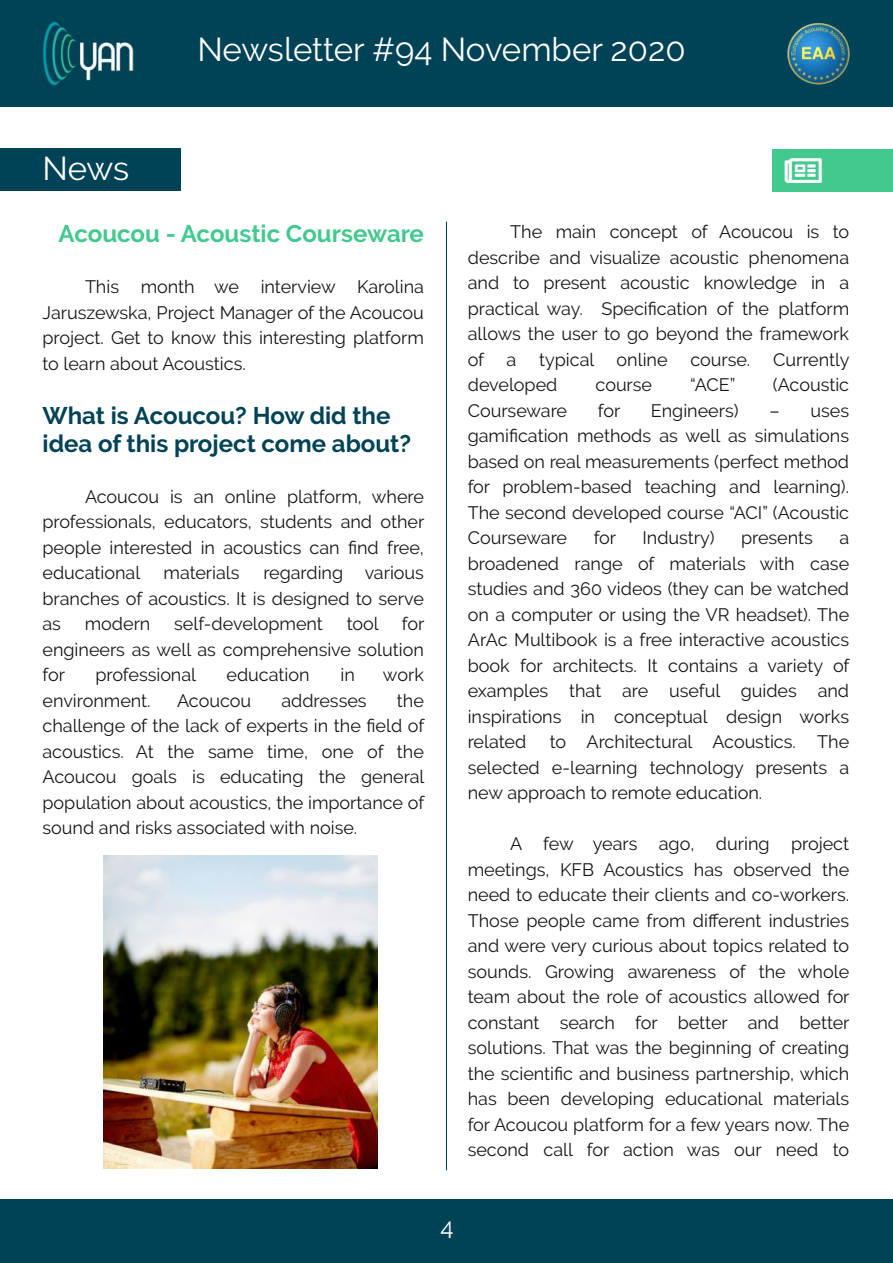
<style>
.page{position:relative;width:893px;height:1263px;background:#fff}
.page>*{position:absolute;margin:0;border:0;box-sizing:border-box;transform-origin:0 0}
.t1{font:33px "Raleway";color:#fff}
.t2{font:700 24px/28.2px "Raleway";color:#004357}
.t3{font:700 24px "Raleway";color:#41c98e}
.t4{font:24px "Raleway";color:#fff}
.t5{font:18px/25.5px "Raleway";letter-spacing:-.005em;color:#181715;text-align:justify}
</style>
<div class="page">
<div style="left:0;top:0;width:893px;height:106px;background:#004357"></div>
<img style="left:787px;top:23px;width:63px;height:62px">
<img style="left:43px;top:21px;width:90px;height:64px">
<div style="left:0;top:1199px;width:893px;height:64px;background:#004357"></div>
<div style="left:0;top:148px;width:180px;height:43px;background:#004357"></div>
<div style="left:773px;top:149px;width:120px;height:42px;background:#41c98e"></div>
<hr style="left:446px;top:222px;width:1px;height:948px;background:#004357">
<img style="left:104px;top:856px;width:274px;height:312px">
<h1 class="t1" style="left:43px;top:149px;width:88px">News</h1>
<h1 class="t1" style="left:197px;top:30px;width:490px">Newsletter #94 November 2020</h1>
<h2 class="t3" style="left:59px;top:220px;width:367px">Acoucou - Acoustic Courseware</h2>
<p class="t5" style="left:43px;top:274px;width:383px;text-indent:43px">This month we interview Karolina Jaruszewska, Project Manager of the Acoucou project. Get to know this interesting platform to learn about Acoustics.</p>
<h2 class="t2" style="left:43px;top:401px;width:370px">What is Acoucou? How did the idea of this project come about?</h2>
<p class="t5" style="left:43px;top:484px;width:383px;text-indent:43px">Acoucou is an online platform, where professionals, educators, students and other people interested in acoustics can find free, educational</p>
<p class="t5" style="left:43px;top:560px;width:383px;text-indent:221px">regarding various branches of acoustics. It is designed to serve as</p>
<p class="t5" style="left:164px;top:560px;width:78px">materials</p>
<p class="t5" style="left:43px;top:611px;width:383px;text-indent:359px">for engineers as well as comprehensive solution for</p>
<p class="t5" style="left:85px;top:611px;width:67px">modern</p>
<p class="t5" style="left:174px;top:611px;width:150px">self-development</p>
<p class="t5" style="left:347px;top:611px;width:33px">tool</p>
<p class="t5" style="left:96px;top:662px;width:102px">professional</p>
<p class="t5" style="left:227px;top:662px;width:85px">education</p>
<p class="t5" style="left:341px;top:662px;width:16px">in</p>
<p class="t5" style="left:383px;top:662px;width:42px">work</p>
<p class="t5" style="left:43px;top:688px;width:110px">environment.</p>
<p class="t5" style="left:177px;top:688px;width:75px">Acoucou</p>
<p class="t5" style="left:281px;top:688px;width:87px">addresses</p>
<p class="t5" style="left:43px;top:688px;width:383px;text-indent:354px">the challenge of the lack of experts in the field of acoustics. At the same time, one of the Acoucou goals is educating the general population about acoustics, the importance of sound and risks associated with noise.</p>
<p class="t5" style="left:468px;top:219px;width:383px;text-indent:43px">The main concept of Acoucou is to describe and visualize acoustic phenomena and to present acoustic knowledge in a practical way. Specification of the platform allows the user to go beyond the framework of a</p>
<p class="t5" style="left:539px;top:346px;width:130px">typical online</p>
<p class="t5" style="left:690px;top:346px;width:61px">course.</p>
<p class="t5" style="left:773px;top:346px;width:78px">Currently</p>
<p class="t5" style="left:468px;top:372px;width:91px">developed</p>
<p class="t5" style="left:596px;top:372px;width:58px">course</p>
<p class="t5" style="left:690px;top:372px;width:47px">“ACE”</p>
<p class="t5" style="left:773px;top:372px;width:78px">(Acoustic</p>
<p class="t5" style="left:468px;top:397px;width:101px">Courseware</p>
<p class="t5" style="left:598px;top:397px;width:24px">for</p>
<p class="t5" style="left:651px;top:397px;width:89px">Engineers)</p>
<p class="t5" style="left:468px;top:397px;width:383px;text-indent:302px">– uses gamification methods as well as simulations based on real measurements (perfect method for problem-based teaching and learning).<br>The second developed course “ACI” (Acoustic Courseware</p>
<p class="t5" style="left:594px;top:525px;width:24px">for</p>
<p class="t5" style="left:642px;top:525px;width:74px">Industry)</p>
<p class="t5" style="left:741px;top:525px;width:73px">presents</p>
<p class="t5" style="left:468px;top:525px;width:383px;text-indent:372px">a broadened range of materials with case studies and 360 videos (they can be watched on a computer or using the VR headset). The ArAc Multibook is a free interactive acoustics book for architects. It contains a variety of examples that are useful guides and inspirations in conceptual design works related</p>
<p class="t5" style="left:468px;top:729px;width:383px;text-indent:82px">to Architectural Acoustics. The selected e-learning technology presents a new approach to remote education.</p>
<p class="t5" style="left:468px;top:831px;width:383px;text-indent:43px">A few years ago, during project meetings, KFB Acoustics has observed the need to educate their clients and co-workers.<br>Those people came from different industries and were very curious about topics related to sounds. Growing awareness of the whole team about the role of acoustics allowed for constant search for better and better solutions. That was the beginning of creating the scientific and business partnership, which has been developing educational materials for Acoucou platform for a few years now. The second call for action was our need to</p>
<h2 class="t4" style="left:440px;top:1213px;width:15px">4</h2>
</div>
